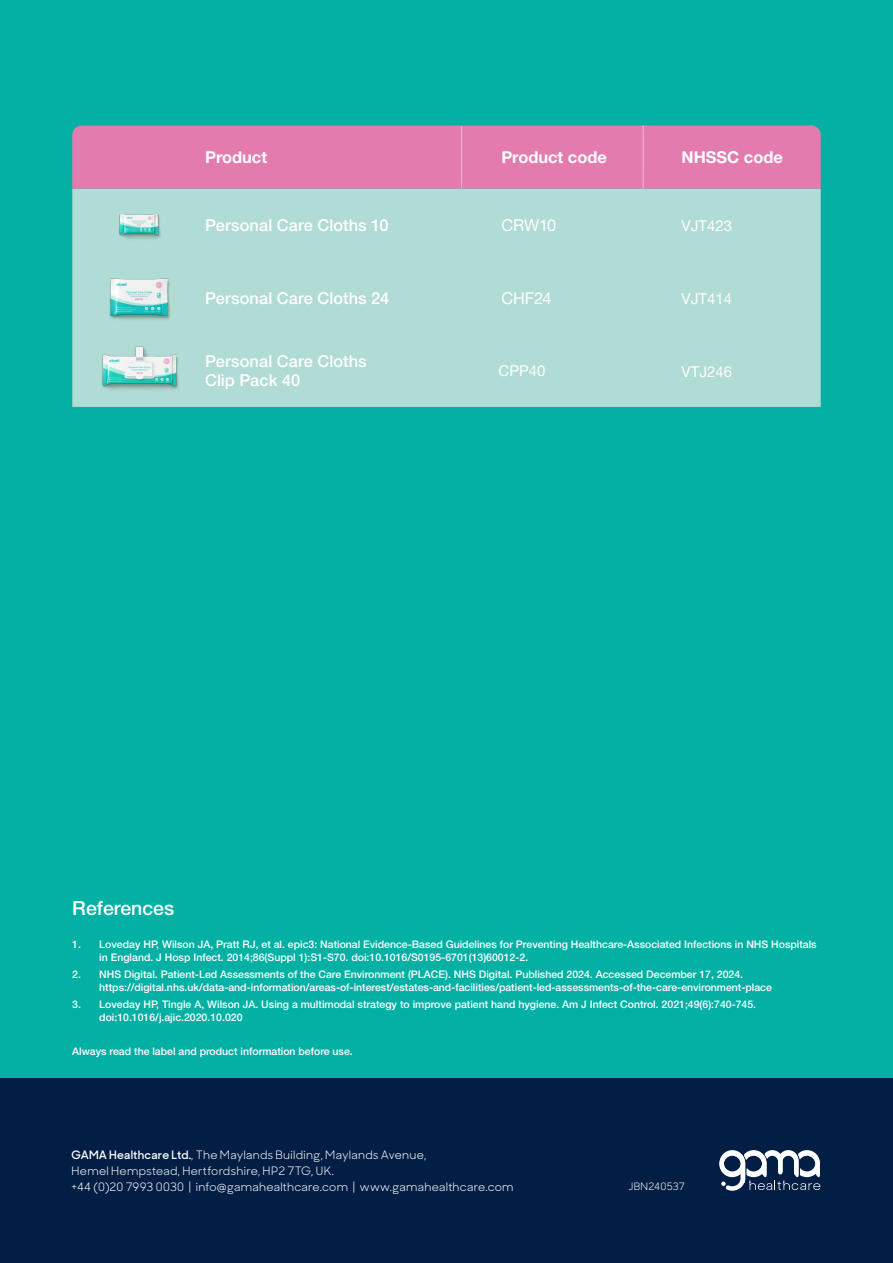
<style>
.page{position:relative;width:893px;height:1263px;background:#02b0a4}
.page>*{position:absolute;margin:0;border:0;box-sizing:border-box;transform-origin:0 0}
.t1{font:500 19.5px "Helvetica Neue LT Pro";color:#fff}
.t2{font:500 16.35px/19.6px "Helvetica Neue LT Pro";letter-spacing:.005em;color:#fff}
.t3{font:700 16.35px "Helvetica Neue LT Pro";color:#fff}
.t4{font:16.35px "Helvetica Neue LT Pro";letter-spacing:-.01em;color:#fff}
.t5{font:15px "Helvetica Neue LT Pro";color:#fff}
.t6{font:11.7px/16px "Sharp Sans Display No 1";letter-spacing:.025em;color:#fff}
.t7{font:500 10.5px/12.8px "Helvetica Neue LT Pro";color:#fff}
.t8{font:10.2px "Sharp Sans Display No 1";letter-spacing:.025em;color:#fff}
.s1{font-weight:600}
</style>
<div class="page">
<div style="left:0;top:1078px;width:893px;height:185px;background:#031e45"></div>
<svg style="left:719px;top:1150px;width:101px;height:41px"></svg>
<div style="left:72px;top:125px;width:749px;height:64px;background:#e47baf"></div>
<div style="left:72px;top:189px;width:749px;height:218px;background:#b1dbd5"></div>
<hr style="left:642px;top:125px;width:2px;height:63px;background:#eeafd0">
<hr style="left:461px;top:126px;width:1px;height:62px;background:#eeafd0">
<img style="left:115px;top:204px;width:48px;height:40px">
<img style="left:103px;top:267px;width:72px;height:60px">
<img style="left:99px;top:330px;width:81px;height:77px">
<h2 class="t3" style="left:205px;top:147px;width:64px">Product</h2>
<h2 class="t3" style="left:501px;top:147px;width:107px">Product code</h2>
<h2 class="t3" style="left:682px;top:147px;width:103px">NHSSC code</h2>
<h2 class="t2" style="left:205px;top:215px;width:185px">Personal Care Cloths 10</h2>
<h2 class="t4" style="left:501px;top:215px;width:57px">CRW10</h2>
<h3 class="t5" style="left:682px;top:216px;width:52px">VJT423</h3>
<h2 class="t2" style="left:205px;top:288px;width:186px">Personal Care Cloths 24</h2>
<h2 class="t4" style="left:501px;top:288px;width:52px">CHF24</h2>
<h3 class="t5" style="left:682px;top:289px;width:52px">VJT414</h3>
<h2 class="t2" style="left:205px;top:351px;width:163px">Personal Care Cloths<br>Clip Pack 40</h2>
<h3 class="t5" style="left:499px;top:361px;width:48px">CPP40</h3>
<h3 class="t5" style="left:682px;top:362px;width:52px">VTJ246</h3>
<h1 class="t1" style="left:72px;top:897px;width:103px">References</h1>
<p class="t7" style="left:99px;top:938px;width:719px;text-indent:-27px">1. Loveday HP, Wilson JA, Pratt RJ, et al. epic3: National Evidence-Based Guidelines for Preventing Healthcare-Associated Infections in NHS Hospitals in England. J Hosp Infect. 2014;86(Suppl 1):S1-S70. doi:10.1016/S0195-6701(13)60012-2.</p>
<p class="t7" style="left:99px;top:968px;width:674px;text-indent:-27px">2. NHS Digital. Patient-Led Assessments of the Care Environment (PLACE). NHS Digital. Published 2024. Accessed December 17, 2024. https://digital.nhs.uk/data-and-information/areas-of-interest/estates-and-facilities/patient-led-assessments-of-the-care-environment-place</p>
<p class="t7" style="left:99px;top:998px;width:658px;text-indent:-27px">3. Loveday HP, Tingle A, Wilson JA. Using a multimodal strategy to improve patient hand hygiene. Am J Infect Control. 2021;49(6):740-745. doi:10.1016/j.ajic.2020.10.020</p>
<p class="t7" style="left:72px;top:1045px;width:282px">Always read the label and product information before use.</p>
<p class="t6" style="left:72px;top:1146px;width:443px"><span class="s1">GAMA Healthcare Ltd.</span>, The Maylands Building, Maylands Avenue,<br>Hemel Hempstead, Hertfordshire, HP2 7TG, UK.<br>+44 (0)20 7993 0030 | info@gamahealthcare.com | www.gamahealthcare.com</p>
<p class="t8" style="left:628px;top:1179px;width:58px">JBN240537</p>
</div>
